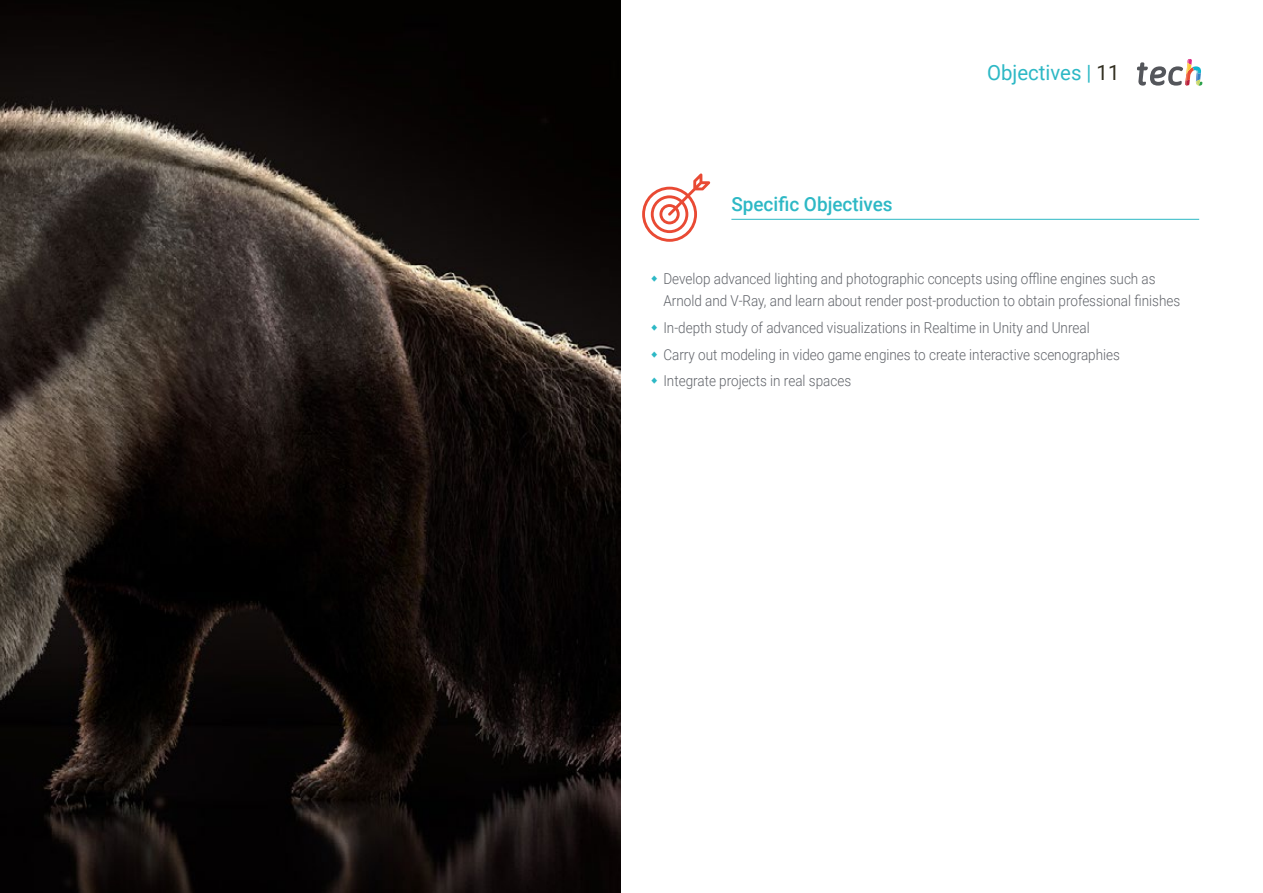
<style>
.page{position:relative;width:1263px;height:893px;background:#fff}
.page>*{position:absolute;margin:0;border:0;box-sizing:border-box;transform-origin:0 0}
.t1{font:21px "Roboto";color:#2db8c5}
.t2{font:500 19.5px "Roboto";color:#2db8c5}
.t3{font:300 15px/26.7px "Roboto";color:#61646a;scale:.9 1}
.s1{color:#312e20}
</style>
<div class="page">
<hr style="left:731px;top:219px;width:468px;height:1px;background:#2db8c5">
<svg style="left:642px;top:173px;width:68px;height:69px"></svg>
<img style="left:0;top:0;width:621px;height:893px">
<svg style="left:1137px;top:59px;width:65px;height:27px"></svg>
<h2 class="t2" style="left:731px;top:190px;width:163px">Specific Objectives</h2>
<h1 class="t1" style="left:987px;top:57px;width:134px">Objectives | <span class="s1">11</span></h1>
<p class="t3" style="left:663px;top:266px;width:576px;line-height:22.5px">Develop advanced lighting and photographic concepts using offline engines such as<br>Arnold and V-Ray, and learn about render post-production to obtain professional finishes</p>
<p class="t3" style="left:663px;top:314px;width:509px">In-depth study of advanced visualizations in Realtime in Unity and Unreal<br>Carry out modeling in video game engines to create interactive scenographies<br>Integrate projects in real spaces</p>
</div>
